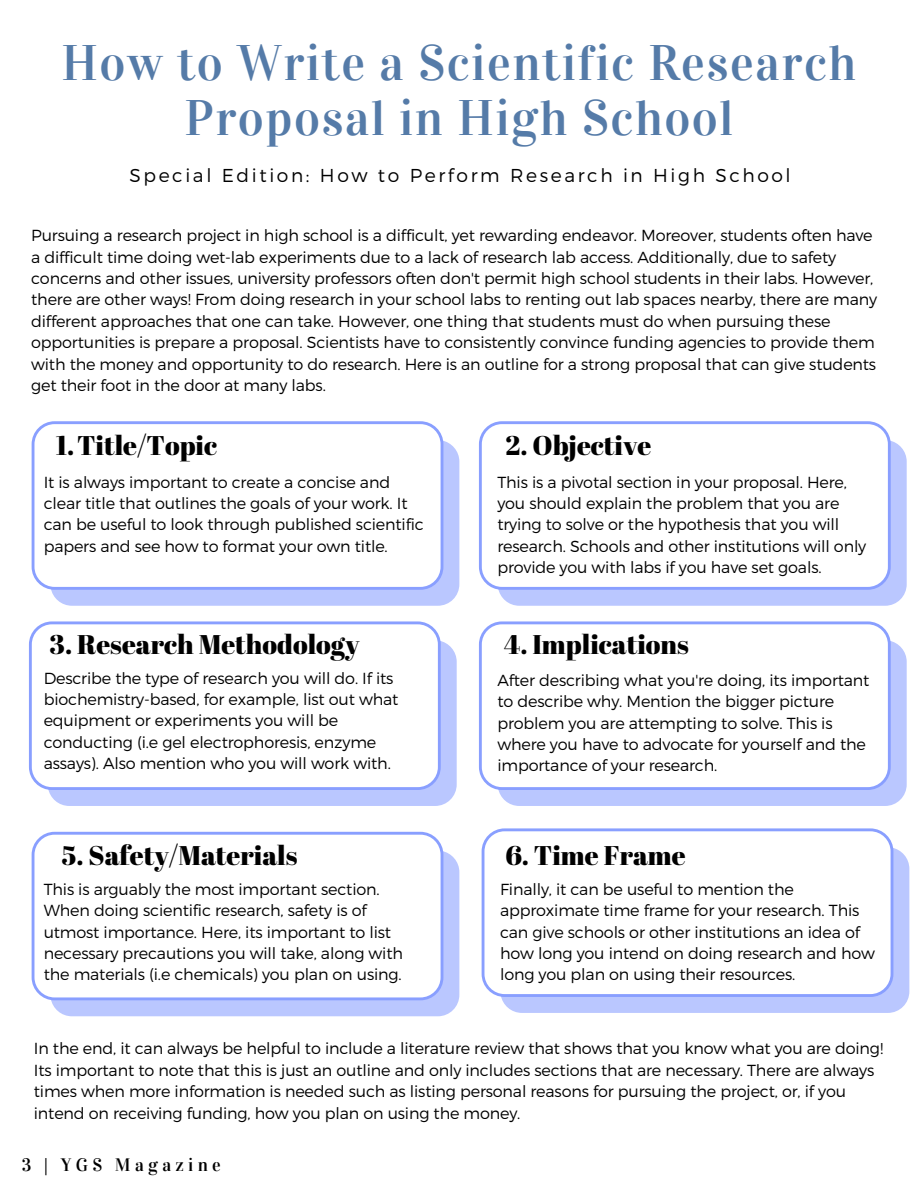
<style>
.page{position:relative;width:918px;height:1188px;background:#fff}
.page>*{position:absolute;margin:0;border:0;box-sizing:border-box;transform-origin:0 0}
.t1{font:49.8px/55.2px "Vidaloka";letter-spacing:.03em;color:#557ba8;text-align:center}
.t2{font:27px "Abril Fatface";color:#000}
.t3{font:300 18.6px "Montserrat";letter-spacing:.14em;color:#000}
.t4{font:18px "Vidaloka";letter-spacing:.24em;color:#000}
.t5{font:300 16.05px/21.3px "Montserrat";letter-spacing:-.01em;color:#000}
</style>
<div class="page">
<svg style="left:51px;top:440px;width:408px;height:166px;fill:#bac7ff"></svg>
<svg style="left:32px;top:421px;width:411px;height:169px"></svg>
<div style="left:48px;top:641px;width:409px;height:165px;background:#bac7ff"></div>
<svg style="left:29px;top:621px;width:412px;height:169px"></svg>
<svg style="left:51px;top:851px;width:408px;height:165px;fill:#bac7ff"></svg>
<svg style="left:32px;top:832px;width:411px;height:168px"></svg>
<svg style="left:498px;top:441px;width:409px;height:165px;fill:#bac7ff"></svg>
<svg style="left:479px;top:421px;width:412px;height:169px"></svg>
<div style="left:498px;top:641px;width:409px;height:165px;background:#bac7ff"></div>
<svg style="left:479px;top:621px;width:412px;height:169px"></svg>
<div style="left:501px;top:848px;width:408px;height:165px;background:#bac7ff"></div>
<svg style="left:482px;top:828px;width:411px;height:169px"></svg>
<p class="t1" style="left:62px;top:35px;width:796px">How to Write a Scientific Research<br>Proposal in High School</p>
<p class="t3" style="left:129px;top:164px;width:663px">Special Edition: How to Perform Research in High School</p>
<p class="t5" style="left:31px;top:224px;width:848px">Pursuing a research project in high school is a difficult, yet rewarding endeavor. Moreover, students often have a difficult time doing wet-lab experiments due to a lack of research lab access. Additionally, due to safety concerns and other issues, university professors often don't permit high school students in their labs. However, there are other ways! From doing research in your school labs to renting out lab spaces nearby, there are many different approaches that one can take. However, one thing that students must do when pursuing these opportunities is prepare a proposal. Scientists have to consistently convince funding agencies to provide them with the money and opportunity to do research. Here is an outline for a strong proposal that can give students get their foot in the door at many labs.</p>
<p class="t2" style="left:56px;top:427px;width:163px">1.Title/Topic</p>
<p class="t2" style="left:506px;top:427px;width:147px">2. Objective</p>
<p class="t5" style="left:44px;top:470px;width:382px">It is always important to create a concise and clear title that outlines the goals of your work. It can be useful to look through published scientific papers and see how to format your own title.</p>
<p class="t5" style="left:497px;top:470px;width:370px">This is a pivotal section in your proposal. Here, you should explain the problem that you are trying to solve or the hypothesis that you will research. Schools and other institutions will only provide you with labs if you have set goals.</p>
<p class="t2" style="left:50px;top:625px;width:311px">3. Research Methodology</p>
<p class="t2" style="left:504px;top:625px;width:186px">4. Implications</p>
<p class="t5" style="left:44px;top:666px;width:356px">Describe the type of research you will do. If its biochemistry-based, for example, list out what equipment or experiments you will be conducting (i.e gel electrophoresis, enzyme assays). Also mention who you will work with.</p>
<p class="t5" style="left:497px;top:669px;width:374px">After describing what you're doing, its important to describe why. Mention the bigger picture problem you are attempting to solve. This is where you have to advocate for yourself and the importance of your research.</p>
<p class="t2" style="left:62px;top:837px;width:237px">5. Safety/Materials</p>
<p class="t2" style="left:505px;top:837px;width:182px">6. Time Frame</p>
<p class="t5" style="left:44px;top:878px;width:361px">This is arguably the most important section.<br>When doing scientific research, safety is of utmost importance. Here, its important to list necessary precautions you will take, along with the materials (i.e chemicals) you plan on using.</p>
<p class="t5" style="left:500px;top:878px;width:377px">Finally, it can be useful to mention the approximate time frame for your research. This can give schools or other institutions an idea of how long you intend on doing research and how long you plan on using their resources.</p>
<p class="t5" style="left:34px;top:1037px;width:851px">In the end, it can always be helpful to include a literature review that shows that you know what you are doing!<br>Its important to note that this is just an outline and only includes sections that are necessary. There are always times when more information is needed such as listing personal reasons for pursuing the project, or, if you intend on receiving funding, how you plan on using the money.</p>
<p class="t4" style="left:22px;top:1154px;width:201px">3 | YGS Magazine</p>
</div>
